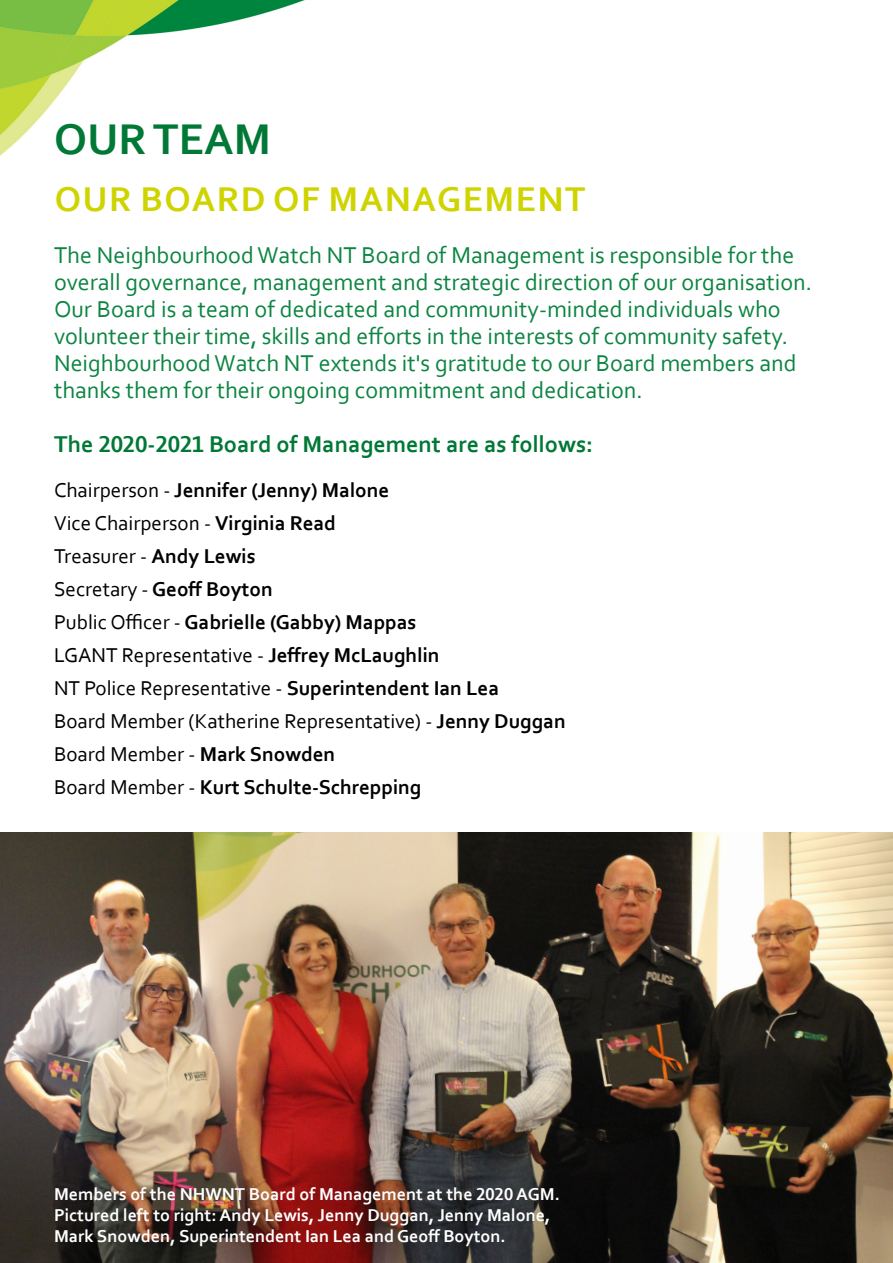
<style>
.page{position:relative;width:893px;height:1263px;background:#fff}
.page>*{position:absolute;margin:0;border:0;box-sizing:border-box;transform-origin:0 0}
.t1{font:700 45px "Corbel";color:#007836}
.t2{font:700 36px "Corbel";letter-spacing:.04em;color:#cfd400}
.t3{font:24px/27px "Corbel";color:#0c8542}
.t4{font:700 24px "Corbel";color:#007836}
.t5{font:21px "Corbel";color:#000}
.t6{font:700 21px "Corbel";color:#000}
.t7{font:700 18px/21px "Corbel";color:#fff}
.s1{font-weight:400}
.s2{font-weight:700}
</style>
<div class="page">
<img style="left:0;top:0;width:305px;height:156px">
<img style="left:0;top:832px;width:893px;height:431px">
<p class="t1" style="left:54px;top:111px;width:218px">OUR TEAM</p>
<p class="t2" style="left:55px;top:177px;width:532px">OUR BOARD OF MANAGEMENT</p>
<p class="t3" style="left:54px;top:240px;width:760px">The Neighbourhood Watch NT Board of Management is responsible for the overall governance, management and strategic direction of our organisation.<br>Our Board is a team of dedicated and community-minded individuals who volunteer their time, skills and efforts in the interests of community safety.<br>Neighbourhood Watch NT extends it's gratitude to our Board members and thanks them for their ongoing commitment and dedication.</p>
<p class="t4" style="left:54px;top:429px;width:541px">The 2020-2021 Board of Management are as follows:</p>
<p class="t6" style="left:54px;top:477px;width:337px"><span class="s1">Chairperson -</span> Jennifer (Jenny) Malone</p>
<p class="t5" style="left:54px;top:510px;width:283px">Vice Chairperson - <span class="s2">Virginia Read</span></p>
<p class="t5" style="left:54px;top:543px;width:203px">Treasurer - <span class="s2">Andy Lewis</span></p>
<p class="t6" style="left:54px;top:576px;width:220px"><span class="s1">Secretary -</span> Geoff Boyton</p>
<p class="t6" style="left:54px;top:609px;width:364px"><span class="s1">Public Officer -</span> Gabrielle (Gabby) Mappas</p>
<p class="t5" style="left:54px;top:642px;width:387px">LGANT Representative - <span class="s2">Jeffrey McLaughlin</span></p>
<p class="t5" style="left:54px;top:675px;width:447px">NT Police Representative - <span class="s2">Superintendent Ian Lea</span></p>
<p class="t5" style="left:54px;top:708px;width:513px">Board Member (Katherine Representative) - <span class="s2">Jenny Duggan</span></p>
<p class="t5" style="left:54px;top:741px;width:283px">Board Member - <span class="s2">Mark Snowden</span></p>
<p class="t6" style="left:54px;top:774px;width:369px"><span class="s1">Board Member -</span> Kurt Schulte-Schrepping</p>
<p class="t7" style="left:54px;top:1183px;width:508px">Members of the NHWNT Board of Management at the 2020 AGM.<br>Pictured left to right: Andy Lewis, Jenny Duggan, Jenny Malone,<br>Mark Snowden, Superintendent Ian Lea and Geoff Boyton.</p>
</div>
